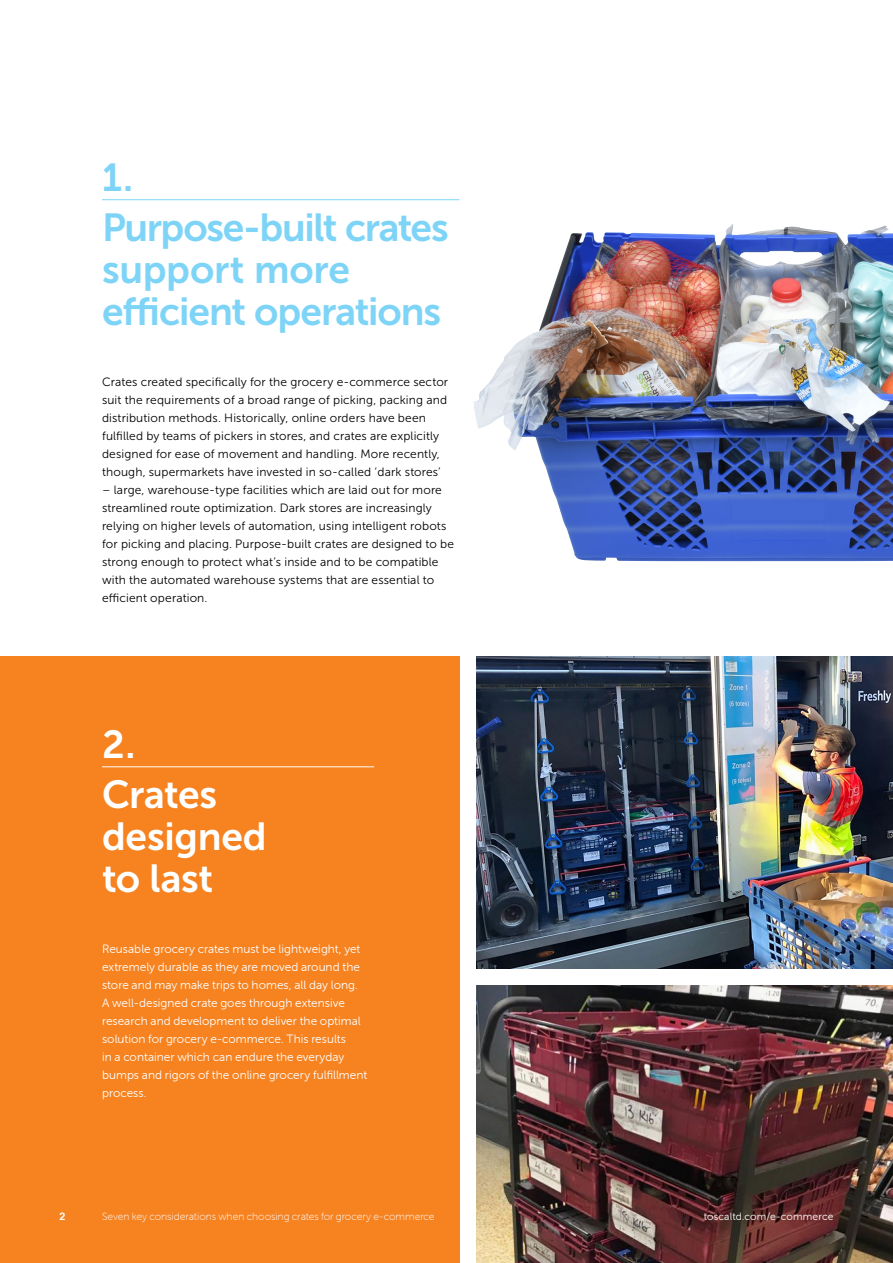
<style>
.page{position:relative;width:893px;height:1263px;background:#fff}
.page>*{position:absolute;margin:0;border:0;box-sizing:border-box;transform-origin:0 0}
.t1{font:39px/50.6px "Museo Sans 700";letter-spacing:-.03em;color:#7ed4f7}
.t2{font:39px/50.6px "Museo Sans 700";letter-spacing:-.01em;color:#fff}
.t3{font:12px/18px "Museo Sans 300";letter-spacing:.01em;color:#000}
.t4{font:12px/18px "Museo Sans Rounded 300";letter-spacing:.005em;color:#fff}
.t5{font:10.5px "Museo Sans Rounded 100";color:#fff}
.t6{font:10.5px "Museo Sans Rounded 300";letter-spacing:.015em;color:#fff}
.t7{font:700 10.5px "Helvetica";color:#fff}
</style>
<div class="page">
<div style="left:0;top:656px;width:459px;height:607px;background:#f68220"></div>
<img style="left:476px;top:656px;width:417px;height:313px">
<img style="left:476px;top:986px;width:417px;height:277px">
<img style="left:473px;top:225px;width:420px;height:336px">
<hr style="left:102px;top:766px;width:272px;height:1px;background:#fff">
<hr style="left:102px;top:199px;width:357px;height:1px;background:#7ed4f7">
<h1 class="t1" style="left:102px;top:152px;width:348px">1.<br>Purpose-built crates</h1>
<h1 class="t1" style="left:102px;top:249px;width:341px;line-height:42px">support more efficient operations</h1>
<p class="t3" style="left:102px;top:373px;width:348px">Crates created specifically for the grocery e-commerce sector suit the requirements of a broad range of picking, packing and distribution methods. Historically, online orders have been fulfilled by teams of pickers in stores, and crates are explicitly designed for ease of movement and handling. More recently, though, supermarkets have invested in so-called ‘dark stores’</p>
<p class="t3" style="left:102px;top:481px;width:354px">– large, warehouse-type facilities which are laid out for more streamlined route optimization. Dark stores are increasingly relying on higher levels of automation, using intelligent robots for picking and placing. Purpose-built crates are designed to be strong enough to protect what’s inside and to be compatible with the automated warehouse systems that are essential to efficient operation.</p>
<h1 class="t2" style="left:102px;top:719px;width:117px">2.<br>Crates</h1>
<h1 class="t2" style="left:102px;top:816px;width:166px;line-height:42px">designed to last</h1>
<p class="t4" style="left:102px;top:940px;width:267px">Reusable grocery crates must be lightweight, yet extremely durable as they are moved around the store and may make trips to homes, all day long.<br>A well-designed crate goes through extensive research and development to deliver the optimal solution for grocery e-commerce. This results<br>in a container which can endure the everyday bumps and rigors of the online grocery fulfillment process.</p>
<p class="t7" style="left:60px;top:1208px;width:7px">2</p>
<p class="t5" style="left:102px;top:1211px;width:334px">Seven key considerations when choosing crates for grocery e-commerce</p>
<p class="t6" style="left:704px;top:1211px;width:131px">toscaltd.com/e-commerce</p>
</div>
